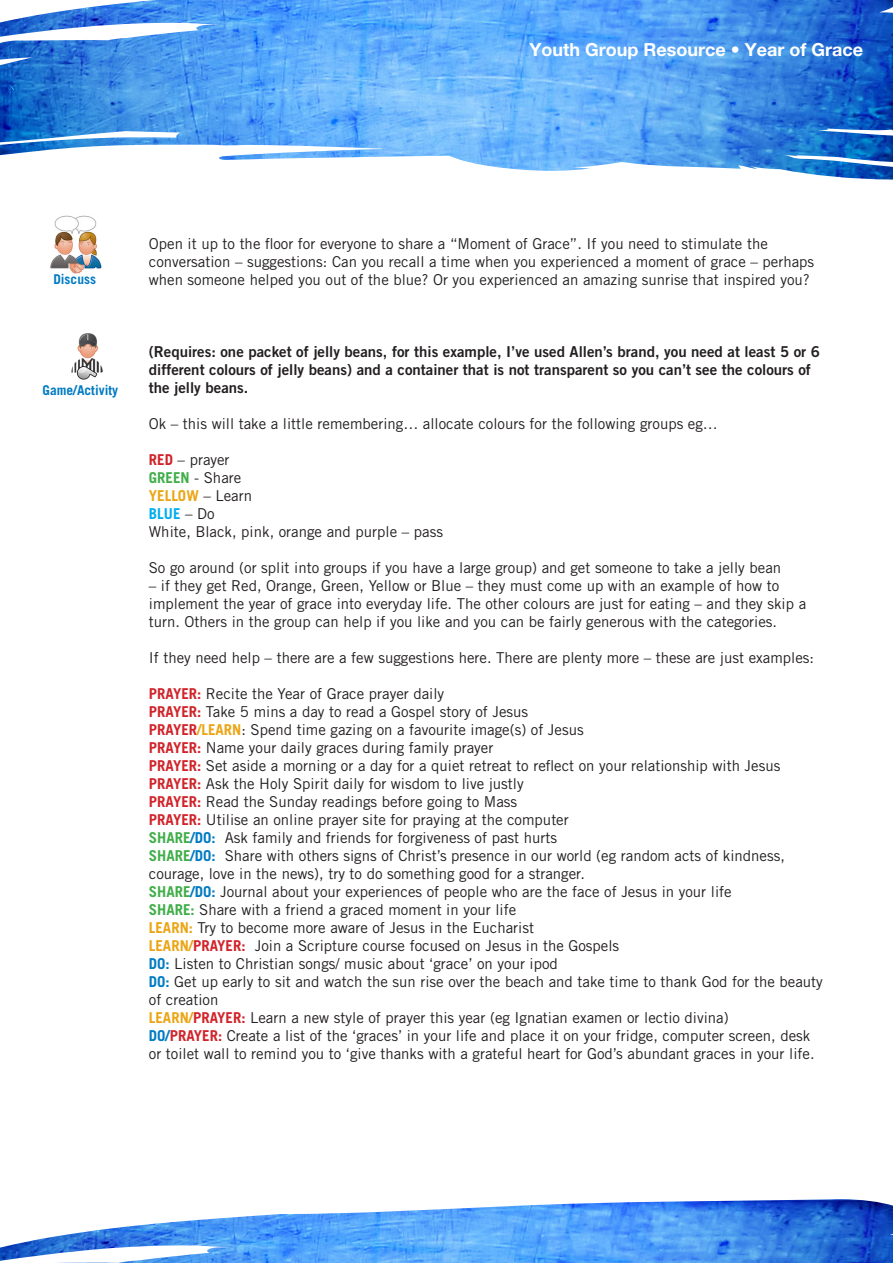
<style>
.page{position:relative;width:893px;height:1263px;background:#fff}
.page>*{position:absolute;margin:0;border:0;box-sizing:border-box;transform-origin:0 0}
.t1{font:700 18px "Helvetica Neue";color:#fff}
.t2{font:15px/18px "Trade Gothic LT Std";color:#231f20}
.t3{font:15px/18px "Trade Gothic LT Std Bd 2";color:#231f20}
.t4{font:700 15px "Trade Gothic LT Std";color:#eba515}
.t5{font:700 15px "Trade Gothic LT Std";color:#00aeef}
.t6{font:700 13.5px "Trade Gothic LT Std";color:#007bc3}
.s1{font-weight:700;color:#d1232a}
.s2{font-weight:700;color:#40ae49}
.s3{font-weight:400;color:#231f20}
.s4{font-weight:700;color:#eba515}
.s5{font-weight:700;color:#007bc3}
</style>
<div class="page">
<img style="left:0;top:0;width:893px;height:180px">
<img style="left:0;top:1199px;width:893px;height:64px">
<img style="left:71px;top:333px;width:32px;height:47px">
<img style="left:50px;top:215px;width:52px;height:59px">
<p class="t1" style="left:529px;top:38px;width:335px">Youth Group Resource • Year of Grace</p>
<p class="t6" style="left:53px;top:270px;width:44px">Discuss</p>
<p class="t6" style="left:43px;top:381px;width:77px">Game/Activity</p>
<p class="t2" style="left:149px;top:235px;width:667px">Open it up to the floor for everyone to share a “Moment of Grace”. If you need to stimulate the conversation – suggestions: Can you recall a time when you experienced a moment of grace – perhaps when someone helped you out of the blue? Or you experienced an amazing sunrise that inspired you?</p>
<p class="t3" style="left:149px;top:343px;width:673px">(Requires: one packet of jelly beans, for this example, I’ve used Allen’s brand, you need at least 5 or 6 different colours of jelly beans) and a container that is not transparent so you can’t see the colours of the jelly beans.</p>
<p class="t2" style="left:149px;top:415px;width:571px">Ok – this will take a little remembering… allocate colours for the following groups eg…</p>
<p class="t2" style="left:149px;top:451px;width:82px"><span class="s1">RED</span> – prayer</p>
<p class="t2" style="left:149px;top:469px;width:94px"><span class="s2">GREEN</span> - Share</p>
<p class="t4" style="left:149px;top:487px;width:105px">YELLOW <span class="s3">– Learn</span></p>
<p class="t5" style="left:149px;top:505px;width:67px">BLUE <span class="s3">– Do</span></p>
<p class="t2" style="left:149px;top:523px;width:296px">White, Black, pink, orange and purple – pass</p>
<p class="t2" style="left:149px;top:559px;width:634px">So go around (or split into groups if you have a large group) and get someone to take a jelly bean</p>
<p class="t2" style="left:149px;top:577px;width:659px">– if they get Red, Orange, Green, Yellow or Blue – they must come up with an example of how to implement the year of grace into everyday life. The other colours are just for eating – and they skip a turn. Others in the group can help if you like and you can be fairly generous with the categories.</p>
<p class="t2" style="left:149px;top:649px;width:667px">If they need help – there are a few suggestions here. There are plenty more – these are just examples:</p>
<p class="t2" style="left:149px;top:685px;width:297px"><span class="s1">PRAYER:</span> Recite the Year of Grace prayer daily</p>
<p class="t2" style="left:149px;top:703px;width:381px"><span class="s1">PRAYER:</span> Take 5 mins a day to read a Gospel story of Jesus</p>
<p class="t2" style="left:149px;top:721px;width:436px"><span class="s1">PRAYER</span><span class="s4">/LEARN</span>: Spend time gazing on a favourite image(s) of Jesus</p>
<p class="t2" style="left:149px;top:739px;width:346px"><span class="s1">PRAYER:</span> Name your daily graces during family prayer</p>
<p class="t2" style="left:149px;top:757px;width:633px"><span class="s1">PRAYER:</span> Set aside a morning or a day for a quiet retreat to reflect on your relationship with Jesus</p>
<p class="t2" style="left:149px;top:775px;width:376px"><span class="s1">PRAYER:</span> Ask the Holy Spirit daily for wisdom to live justly</p>
<p class="t2" style="left:149px;top:793px;width:370px"><span class="s1">PRAYER:</span> Read the Sunday readings before going to Mass</p>
<p class="t2" style="left:149px;top:811px;width:421px"><span class="s1">PRAYER:</span> Utilise an online prayer site for praying at the computer</p>
<p class="t2" style="left:149px;top:829px;width:410px"><span class="s2">SHARE</span><span class="s5">/DO:</span> Ask family and friends for forgiveness of past hurts</p>
<p class="t2" style="left:149px;top:847px;width:638px"><span class="s2">SHARE</span><span class="s5">/DO:</span> Share with others signs of Christ’s presence in our world (eg random acts of kindness, courage, love in the news), try to do something good for a stranger.</p>
<p class="t2" style="left:149px;top:883px;width:584px"><span class="s2">SHARE</span><span class="s5">/DO:</span> Journal about your experiences of people who are the face of Jesus in your life</p>
<p class="t2" style="left:149px;top:901px;width:369px"><span class="s2">SHARE:</span> Share with a friend a graced moment in your life</p>
<p class="t2" style="left:149px;top:919px;width:387px"><span class="s4">LEARN:</span> Try to become more aware of Jesus in the Eucharist</p>
<p class="t2" style="left:149px;top:937px;width:472px"><span class="s4">LEARN/</span><span class="s1">PRAYER:</span> Join a Scripture course focused on Jesus in the Gospels</p>
<p class="t2" style="left:149px;top:955px;width:411px"><span class="s5">DO:</span> Listen to Christian songs/ music about ‘grace’ on your ipod</p>
<p class="t2" style="left:149px;top:973px;width:676px"><span class="s5">DO:</span> Get up early to sit and watch the sun rise over the beach and take time to thank God for the beauty of creation</p>
<p class="t2" style="left:149px;top:1009px;width:581px"><span class="s4">LEARN/</span><span class="s1">PRAYER:</span> Learn a new style of prayer this year (eg Ignatian examen or lectio divina)</p>
<p class="t2" style="left:149px;top:1027px;width:667px"><span class="s5">DO/</span><span class="s1">PRAYER:</span> Create a list of the ‘graces’ in your life and place it on your fridge, computer screen, desk or toilet wall to remind you to ‘give thanks with a grateful heart for God’s abundant graces in your life.</p>
</div>
